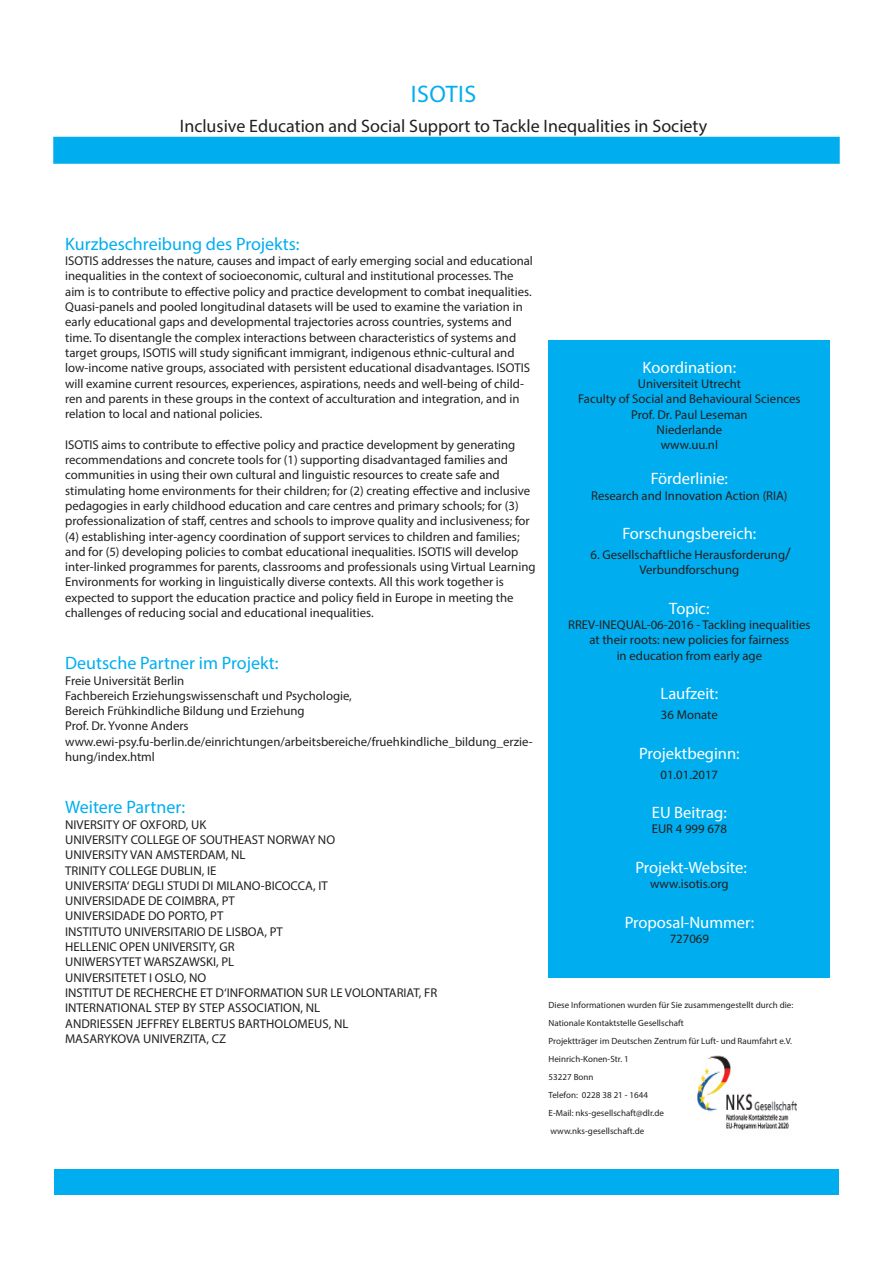
<style>
.page{position:relative;width:893px;height:1263px;background:#fff}
.page>*{position:absolute;margin:0;border:0;box-sizing:border-box;transform-origin:0 0}
.t1{font:24px "Myriad Pro";color:#00aeef}
.t2{font:18px "Myriad Pro";color:#00aeef}
.t3{font:18px "Myriad Pro";color:#231f20}
.t4{font:16.5px "Myriad Pro";color:#fff}
.t5{font:12.75px/15.3px "Myriad Pro";color:#231f20}
.t6{font:9px/18px "Myriad Pro";letter-spacing:.005em;color:#231f20}
.s1{font-size:16.5px}
</style>
<div class="page">
<div style="left:53px;top:137px;width:787px;height:27px;background:#00aeef;border:2px solid #00aeef"></div>
<div style="left:549px;top:340px;width:281px;height:638px;background:#00aeef"></div>
<img style="left:697px;top:1056px;width:100px;height:74px">
<div style="left:54px;top:1169px;width:785px;height:26px;background:#00aeef"></div>
<h1 class="t1" style="left:411px;top:79px;width:12px">isotis</h1>
<h2 class="t3" style="left:180px;top:115px;width:529px">Inclusive Education and Social Support to Tackle Inequalities in Society</h2>
<h2 class="t2" style="left:65px;top:233px;width:236px">Kurzbeschreibung des Projekts:</h2>
<p class="t5" style="left:65px;top:253px;width:469px">ISOTIS addresses the nature, causes and impact of early emerging social and educational inequalities in the context of socioeconomic, cultural and institutional processes. The aim is to contribute to effective policy and practice development to combat inequalities.<br>Quasi-panels and pooled longitudinal datasets will be used to examine the variation in early educational gaps and developmental trajectories across countries, systems and time. To disentangle the complex interactions between characteristics of systems and target groups, ISOTIS will study significant immigrant, indigenous ethnic-cultural and low-income native groups, associated with persistent educational disadvantages. ISOTIS will examine current resources, experiences, aspirations, needs and well-being of child&shy;ren and parents in these groups in the context of acculturation and integration, and in relation to local and national policies.</p>
<p class="t5" style="left:65px;top:437px;width:472px">ISOTIS aims to contribute to effective policy and practice development by generating recommendations and concrete tools for (1) supporting disadvantaged families and communities in using their own cultural and linguistic resources to create safe and stimulating home environments for their children; for (2) creating effective and inclusive pedagogies in early childhood education and care centres and primary schools; for (3) professionalization of staff, centres and schools to improve quality and inclusiveness; for (4) establishing inter-agency coordination of support services to children and families; and for (5) developing policies to combat educational inequalities. ISOTIS will develop inter-linked programmes for parents, classrooms and professionals using Virtual Learning Environments for working in linguistically diverse contexts. All this work together is expected to support the education practice and policy field in Europe in meeting the challenges of reducing social and educational inequalities.</p>
<h2 class="t2" style="left:65px;top:652px;width:215px">Deutsche Partner im Projekt:</h2>
<p class="t5" style="left:65px;top:672px;width:469px">Freie Universität Berlin<br>Fachbereich Erziehungswissenschaft und Psychologie,<br>Bereich Frühkindliche Bildung und Erziehung<br>Prof. Dr. Yvonne Anders www.ewi-psy.fu-berlin.de/einrichtungen/arbeitsbereiche/fruehkindliche_bildung_erzie&shy;hung/index.html</p>
<h2 class="t2" style="left:65px;top:796px;width:122px">Weitere Partner:</h2>
<p class="t5" style="left:65px;top:816px;width:374px">NIVERSITY OF OXFORD, UK<br>UNIVERSITY COLLEGE OF SOUTHEAST NORWAY NO<br>UNIVERSITY VAN AMSTERDAM, NL<br>TRINITY COLLEGE DUBLIN, IE<br>UNIVERSITA‘ DEGLI STUDI DI MILANO-BICOCCA, IT<br>UNIVERSIDADE DE COIMBRA, PT<br>UNIVERSIDADE DO PORTO, PT<br>INSTITUTO UNIVERSITARIO DE LISBOA, PT<br>HELLENIC OPEN UNIVERSITY, GR<br>UNIWERSYTET WARSZAWSKI, PL<br>UNIVERSITETET I OSLO, NO<br>INSTITUT DE RECHERCHE ET D‘INFORMATION SUR LE VOLONTARIAT, FR INTERNATIONAL STEP BY STEP ASSOCIATION, NL<br>ANDRIESSEN JEFFREY ELBERTUS BARTHOLOMEUS, NL<br>MASARYKOVA UNIVERZITA, CZ</p>
<p class="t4" style="left:643px;top:357px;width:95px">Koordination:</p>
<p class="t5" style="left:578px;top:376px;width:224px;text-align:center">Universiteit Utrecht<br>Faculty of Social and Behavioural Sciences<br>Prof. Dr. Paul Leseman<br>Niederlande<br>www.uu.nl</p>
<p class="t4" style="left:651px;top:468px;width:79px">Förderlinie:</p>
<p class="t5" style="left:591px;top:487px;width:198px">Research and Innovation Action (RIA)</p>
<p class="t4" style="left:622px;top:523px;width:136px">Forschungsbereich:</p>
<p class="t5" style="left:591px;top:547px;width:202px;text-align:center">6. Gesellschaftliche Herausforderung<span class="s1">/<br></span>Verbundforschung</p>
<p class="t4" style="left:669px;top:598px;width:42px">Topic:</p>
<p class="t5" style="left:568px;top:617px;width:244px;text-align:center">RREV-INEQUAL-06-2016 - Tackling inequalities at their roots: new policies for fairness<br>in education from early age</p>
<p class="t4" style="left:661px;top:684px;width:59px">Laufzeit:</p>
<p class="t5" style="left:661px;top:707px;width:58px">36 Monate</p>
<p class="t4" style="left:639px;top:743px;width:102px">Projektbeginn:</p>
<p class="t5" style="left:661px;top:766px;width:59px">01.01.2017</p>
<p class="t4" style="left:652px;top:802px;width:76px">EU Beitrag:</p>
<p class="t5" style="left:652px;top:821px;width:77px">EUR 4 999 678</p>
<p class="t4" style="left:635px;top:857px;width:113px">Projekt-Website:</p>
<p class="t5" style="left:650px;top:876px;width:80px">www.isotis.org</p>
<p class="t4" style="left:625px;top:912px;width:131px">Proposal-Nummer:</p>
<p class="t5" style="left:670px;top:931px;width:41px">727069</p>
<p class="t6" style="left:549px;top:996px;width:246px">Diese Informationen wurden für Sie zusammengestellt durch die:<br>Nationale Kontaktstelle Gesellschaft<br>Projektträger im Deutschen Zentrum für Luft- und Raumfahrt e.V.<br>Heinrich-Konen-Str. 1<br>53227 Bonn<br>Telefon: 0228 38 21 - 1644<br>E-Mail: nks-gesellschaft@dlr.de<br>www.nks-gesellschaft.de</p>
</div>
